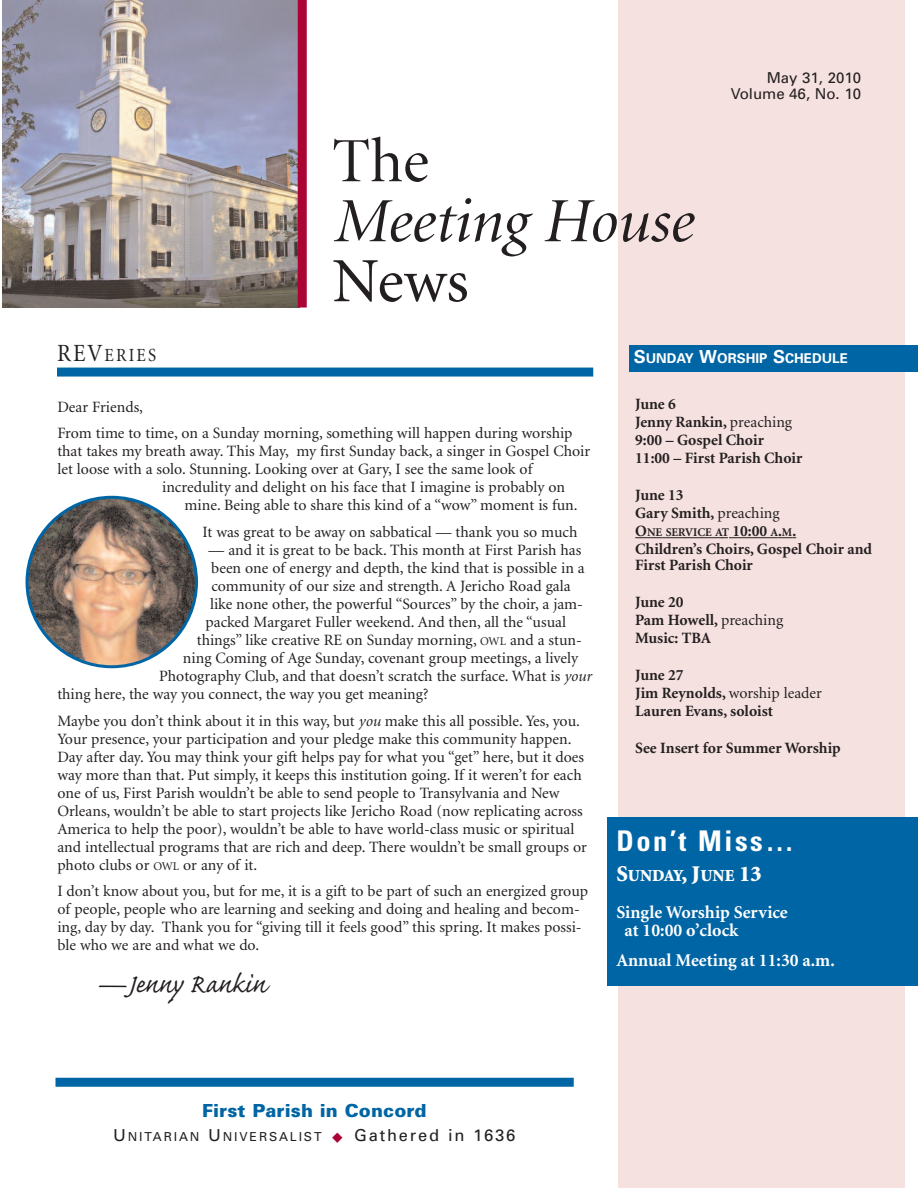
<style>
.page{position:relative;width:918px;height:1188px;background:#fff}
.page>*{position:absolute;margin:0;border:0;box-sizing:border-box;transform-origin:0 0}
.t1{font:italic 63px "Minion Display";color:#231f20}
.t2{font:63px "Minion";color:#231f20}
.t3{font:63px "Minion Display";color:#231f20}
.t4{font:33px "Caflisch Script";letter-spacing:-.005em;color:#231f20}
.t5{font:700 condensed 28.5px "Univers";letter-spacing:.09em;color:#fff}
.t6{font:18.6px "Minion";letter-spacing:.13em;color:#231f20;scale:.91 1}
.t7{font:700 18px/18px "Minion";color:#fff}
.t8{font:900 18px "Univers";letter-spacing:.005em;color:#0065a4}
.t9{font:900 16.8px "Minion";color:#fff}
.t10{font:15.75px/18px "Minion";color:#231f20}
.t11{font:700 15.75px/18.1px "Minion";color:#231f20}
.t12{font:15px/16.5px "Univers";color:#231f20;text-align:right}
.t13{font:700 13.5px "Univers";color:#fff}
.t14{font:12.3px "Univers";letter-spacing:.15em;color:#231f20}
.t15{font:700 11.85px "Minion";color:#231f20}
.s1{font-size:24.75px}
.s2{font-size:11.85px}
.s3{font-style:italic}
.s4{font-size:18px}
.s5{font-weight:400}
.s6{font-size:15.75px}
.s7{font-size:22.5px}
.s8{font-size:16.5px}
.s9{color:#ab0333}
</style>
<div class="page">
<img style="left:2px;top:0;width:296px;height:308px">
<div style="left:618px;top:0;width:286px;height:1188px;background:#f5e1df"></div>
<svg style="left:635px;top:537px;width:93px;height:1px"></svg>
<hr style="left:729px;top:537px;width:42px;height:1px;background:#231f20">
<svg style="left:770px;top:537px;width:26px;height:1px"></svg>
<div style="left:608px;top:817px;width:310px;height:169px;background:#0065a4"></div>
<div style="left:57px;top:368px;width:536px;height:9px;background:#0065a4"></div>
<div style="left:56px;top:1078px;width:518px;height:9px;background:#0065a4"></div>
<div style="left:629px;top:345px;width:289px;height:26px;background:#0065a4"></div>
<div style="left:298px;top:0;width:9px;height:308px;background:#ab0333"></div>
<svg style="left:26px;top:496px;width:172px;height:172px"></svg>
<h1 class="t3" style="left:332px;top:136px;width:98px">The</h1>
<h1 class="t1" style="left:332px;top:196px;width:361px">Meeting House</h1>
<h1 class="t2" style="left:332px;top:256px;width:138px">News</h1>
<p class="t12" style="left:731px;top:71px;width:132px">May 31, 2010<br>Volume 46, No. 10</p>
<p class="t6" style="left:57px;top:348px;width:110px"><span class="s1">REV</span>ERIES</p>
<p class="t10" style="left:57px;top:395px;width:517px;line-height:26.7px">Dear Friends,<br>From time to time, on a Sunday morning, something will happen during worship</p>
<p class="t10" style="left:57px;top:444px;width:534px">that takes my breath away. This May, my first Sunday back, a singer in Gospel Choir</p>
<p class="t10" style="left:57px;top:462px;width:476px">let loose with a solo. Stunning. Looking over at Gary, I see the same look of</p>
<p class="t10" style="left:162px;top:480px;width:404px">incredulity and delight on his face that I imagine is probably on</p>
<p class="t10" style="left:185px;top:498px;width:395px">mine. Being able to share this kind of a “wow” moment is fun.</p>
<p class="t10" style="left:202px;top:524px;width:377px">It was great to be away on sabbatical — thank you so much</p>
<p class="t10" style="left:209px;top:542px;width:374px">— and it is great to be back. This month at First Parish has</p>
<p class="t10" style="left:211px;top:560px;width:375px">been one of energy and depth, the kind that is possible in a</p>
<p class="t10" style="left:211px;top:578px;width:361px">community of our size and strength. A Jericho Road gala</p>
<p class="t10" style="left:210px;top:596px;width:374px">like none other, the powerful “Sources” by the choir, a jam-</p>
<p class="t10" style="left:205px;top:614px;width:362px">packed Margaret Fuller weekend. And then, all the “usual</p>
<p class="t10" style="left:197px;top:632px;width:387px">things” like creative RE on Sunday morning, <span class="s2">OWL</span> and a stun-</p>
<p class="t10" style="left:183px;top:650px;width:397px">ning Coming of Age Sunday, covenant group meetings, a lively</p>
<p class="t10" style="left:159px;top:668px;width:434px">Photography Club, and that doesn’t scratch the surface. What is <span class="s3">your</span></p>
<p class="t10" style="left:57px;top:686px;width:373px">thing here, the way you connect, the way you get meaning?</p>
<p class="t10" style="left:57px;top:713px;width:531px">Maybe you don’t think about it in this way, but <span class="s3">you</span> make this all possible. Yes, you.<br>Your presence, your participation and your pledge make this community happen.<br>Day after day. You may think your gift helps pay for what you “get” here, but it does way more than that. Put simply, it keeps this institution going. If it weren’t for each one of us, First Parish wouldn’t be able to send people to Transylvania and New Orleans, wouldn’t be able to start projects like Jericho Road (now replicating across America to help the poor), wouldn’t be able to have world-class music or spiritual and intellectual programs that are rich and deep. There wouldn’t be small groups or photo clubs or <span class="s2">OWL</span> or any of it.</p>
<p class="t10" style="left:57px;top:883px;width:532px">I don’t know about you, but for me, it is a gift to be part of such an energized group of people, people who are learning and seeking and doing and healing and becom&shy;ing, day by day. Thank you for “giving till it feels good” this spring. It makes possi&shy;ble who we are and what we do.</p>
<h2 class="t4" style="left:96px;top:961px;width:172px">—Jenny Rankin</h2>
<p class="t13" style="left:634px;top:354px;width:216px"><span class="s4">S</span>UNDAY <span class="s4">W</span>ORSHIP <span class="s4">S</span>CHEDULE</p>
<p class="t11" style="left:635px;top:396px;width:169px">June 6<br>Jenny Rankin, <span class="s5">preaching<br></span>9:00 – Gospel Choir<br>11:00 – First Parish Choir</p>
<p class="t11" style="left:635px;top:487px;width:146px">June 13<br>Gary Smith, <span class="s5">preaching</span></p>
<p class="t15" style="left:635px;top:528px;width:162px"><span class="s6">O</span>NE SERVICE AT <span class="s6">10:00</span> A<span class="s6">.</span>M<span class="s6">.</span></p>
<p class="t11" style="left:635px;top:543px;width:238px;line-height:16px">Children’s Choirs, Gospel Choir and<br>First Parish Choir</p>
<p class="t11" style="left:635px;top:594px;width:150px">June 20<br>Pam Howell, <span class="s5">preaching<br></span>Music: TBA</p>
<p class="t11" style="left:635px;top:667px;width:188px">June 27<br>Jim Reynolds, <span class="s5">worship leader<br></span>Lauren Evans, soloist</p>
<p class="t11" style="left:635px;top:740px;width:207px">See Insert for Summer Worship</p>
<h3 class="t5" style="left:616px;top:830px;width:179px">Don’t Miss…</h3>
<p class="t9" style="left:616px;top:869px;width:147px"><span class="s7">S</span>UNDAY<span class="s7">, J</span>UNE <span class="s7">13</span></p>
<p class="t7" style="left:624px;top:905px;width:165px;text-indent:-8px">Single Worship Service at 10:00 o’clock</p>
<p class="t7" style="left:616px;top:953px;width:220px">Annual Meeting at 11:30 a.m.</p>
<p class="t8" style="left:202px;top:1104px;width:226px">First Parish in Concord</p>
<p class="t14" style="left:113px;top:1132px;width:404px"><span class="s8">U</span>NITARIAN <span class="s8">U</span>NIVERSALIST <span class="s9">◆</span> <span class="s8">Gathered in 1636</span></p>
</div>
